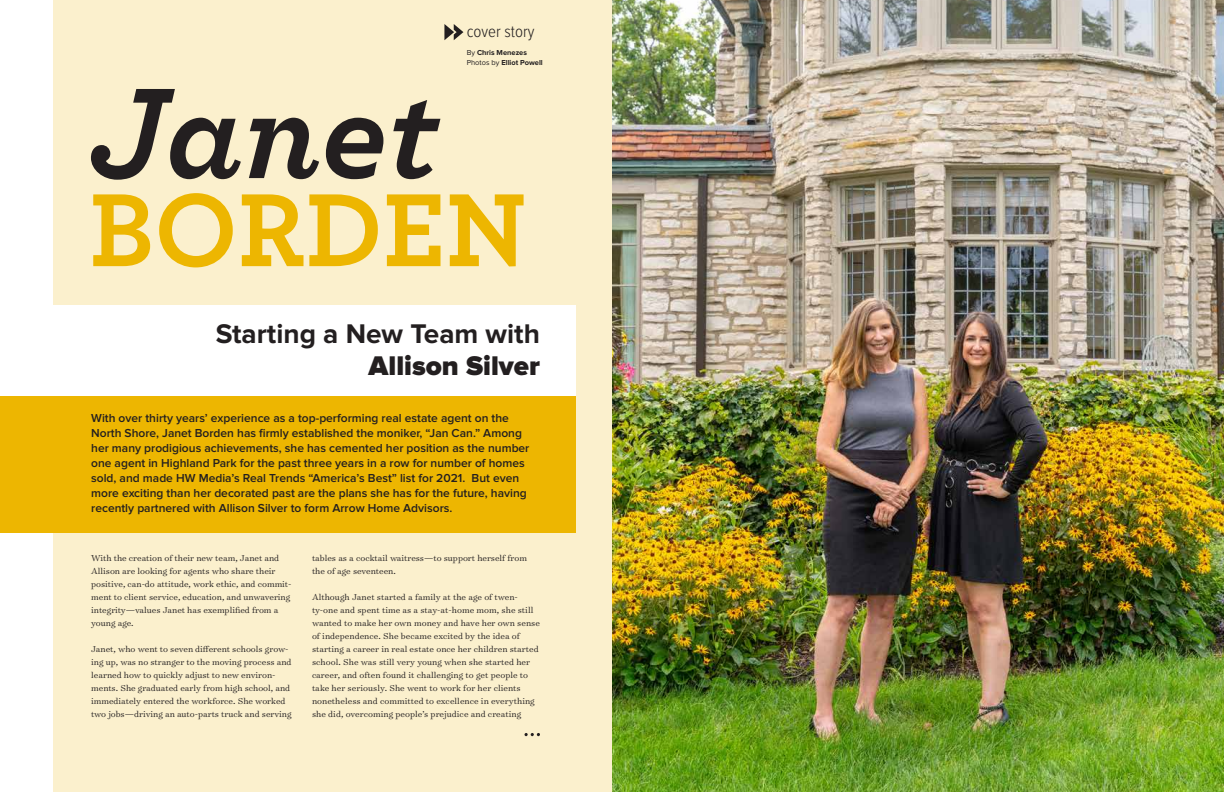
<style>
.page{position:relative;width:1224px;height:792px;background:#fff}
.page>*{position:absolute;margin:0;border:0;box-sizing:border-box;transform-origin:0 0}
.t1{font:italic 700 135.4px "Archer Pro";color:#231f20}
.t2{font:700 109px "Archer Pro";color:#edb601}
.t3{font:700 28px "Proxima Nova";color:#231f20}
.t4{font:900 28px "Proxima Nova";color:#231f20}
.t5{font:300 17px "Proxima Nova Cond";color:#231f20}
.t6{font:600 12px/15px "Proxima Nova";color:#231f20}
.t7{font:300 9.8px/13px "Surveyor Text";color:#231f20}
.t8{font:700 7.5px/10px "Proxima Nova";color:#231f20}
.s1{font-weight:400}
</style>
<div class="page">
<div style="left:54px;top:0;width:558px;height:792px;background:#fbf0cd"></div>
<svg style="left:444px;top:24px;width:19px;height:16px"></svg>
<img style="left:612px;top:0;width:612px;height:792px">
<div style="left:0;top:305px;width:576px;height:91px;background:#fff"></div>
<div style="left:0;top:396px;width:575px;height:137px;background:#edb601"></div>
<svg style="left:525px;top:733px;width:15px;height:3px"></svg>
<h3 class="t5" style="left:467px;top:24px;width:69px">cover story</h3>
<p class="t8" style="left:467px;top:48px;width:78px"><span class="s1">By</span> Chris Menezes<br><span class="s1">Photos by</span> Elliot Powell</p>
<h1 class="t1" style="left:89px;top:26px;width:350px">Janet</h1>
<h2 class="t2" style="left:89px;top:144px;width:439px">BORDEN</h2>
<h3 class="t3" style="left:216px;top:321px;width:326px">Starting a New Team with</h3>
<h3 class="t4" style="left:369px;top:353px;width:173px">Allison Silver</h3>
<p class="t6" style="left:91px;top:411px;width:440px">With over thirty years’ experience as a top-performing real estate agent on the North Shore, Janet Borden has firmly established the moniker, “Jan Can.” Among her many prodigious achievements, she has cemented her position as the number one agent in Highland Park for the past three years in a row for number of homes sold, and made HW Media’s Real Trends “America’s Best” list for 2021. But even more exciting than her decorated past are the plans she has for the future, having recently partnered with Allison Silver to form Arrow Home Advisors.</p>
<p class="t7" style="left:91px;top:551px;width:202px">With the creation of their new team, Janet and Allison are looking for agents who share their positive, can-do attitude, work ethic, and commit&shy;ment to client service, education, and unwavering integrity—values Janet has exemplified from a young age.</p>
<p class="t7" style="left:91px;top:642px;width:202px">Janet, who went to seven different schools grow&shy;ing up, was no stranger to the moving process and learned how to quickly adjust to new environ&shy;ments. She graduated early from high school, and immediately entered the workforce. She worked two jobs—driving an auto-parts truck and serving</p>
<p class="t7" style="left:312px;top:551px;width:216px">tables as a cocktail waitress—to support herself from the of age seventeen.</p>
<p class="t7" style="left:312px;top:590px;width:230px">Although Janet started a family at the age of twen&shy;ty-one and spent time as a stay-at-home mom, she still wanted to make her own money and have her own sense of independence. She became excited by the idea of starting a career in real estate once her children started school. She was still very young when she started her career, and often found it challenging to get people to take her seriously. She went to work for her clients nonetheless and committed to excellence in everything she did, overcoming people’s prejudice and creating</p>
</div>
